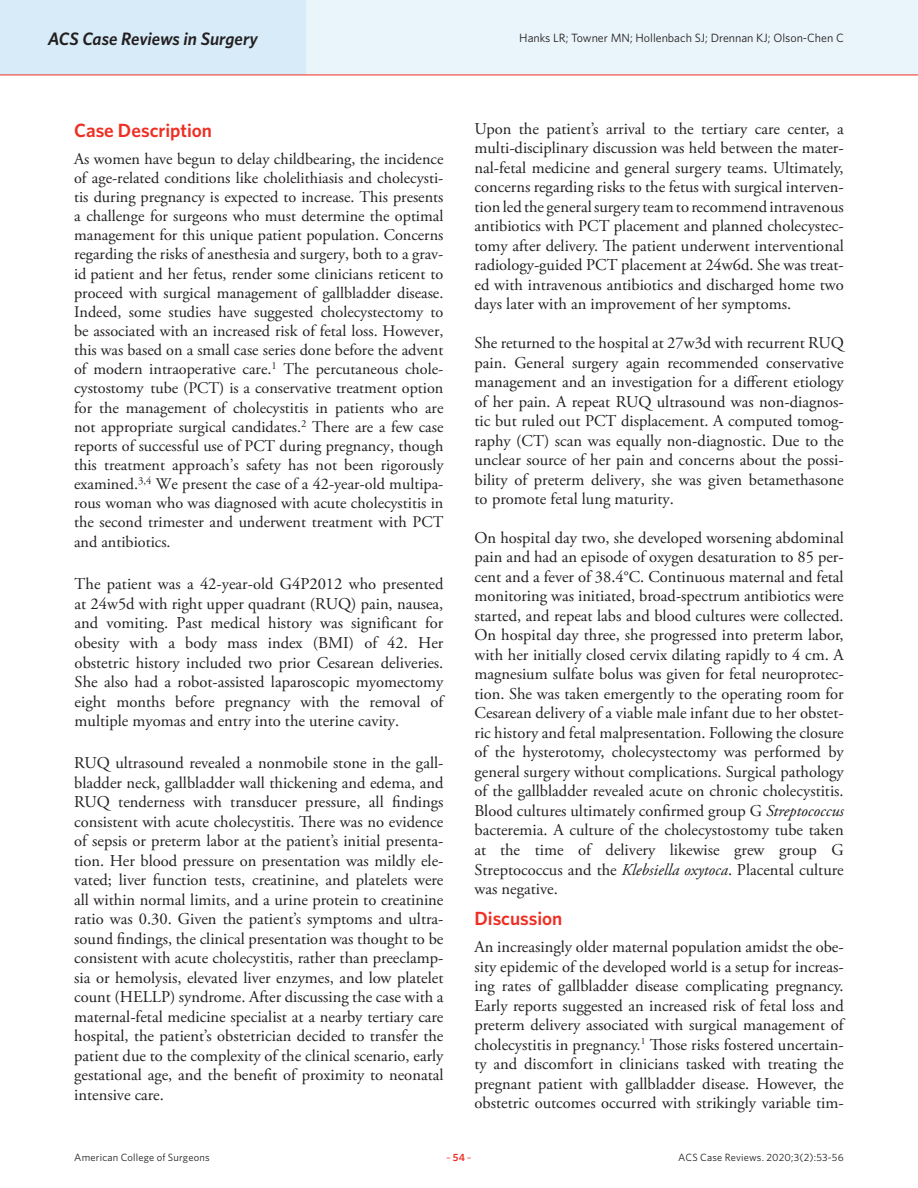
<style>
.page{position:relative;width:918px;height:1188px;background:#fff}
.page>*{position:absolute;margin:0;border:0;box-sizing:border-box;transform-origin:0 0}
.Article_Subhead{font:600 19.2px "Whitney";color:#ee2e22}
.t1{font:italic 600 18px "Whitney";letter-spacing:-.005em;color:#231f20}
.Article_Body_no_inde{font:16.5px/19.5px "Adobe Garamond Pro";color:#231f20;text-align:justify}
.Article_Body_no_inde-2{font:16.2px/19.2px "Adobe Garamond Pro";color:#231f20;text-align:justify}
.t2{font:12px "Whitney";color:#231f20}
.t3{font:10.5px "Whitney";letter-spacing:.015em;color:#231f20}
.t4{font:10.5px "Whitney";color:#ee2e22}
.s1{font-style:italic}
.s2{font-weight:600}
</style>
<div class="page">
<div style="left:0;top:0;width:918px;height:75px;background:#eaf5fb"></div>
<div style="left:0;top:0;width:306px;height:75px;background:#d7ebf8"></div>
<hr style="left:0;top:75px;width:918px;height:1px;background:#ee2e22">
<p class="t1" style="left:48px;top:26px;width:212px">ACS Case Reviews in Surgery</p>
<p class="t2" style="left:519px;top:30px;width:326px">Hanks LR; Towner MN; Hollenbach SJ; Drennan KJ; Olson-Chen C</p>
<p class="Article_Subhead" style="left:74px;top:117px;width:139px">Case Description</p>
<p class="Article_Body_no_inde-2" style="left:74px;top:150px;width:371px">As women have begun to delay childbearing, the incidence of age-related conditions like cholelithiasis and cholecysti&shy;tis during pregnancy is expected to increase. This presents a challenge for surgeons who must determine the optimal management for this unique patient population. Concerns regarding the risks of anesthesia and surgery, both to a grav&shy;id patient and her fetus, render some clinicians reticent to proceed with surgical management of gallbladder disease.<br>Indeed, some studies have suggested cholecystectomy to be associated with an increased risk of fetal loss. However, this was based on a small case series done before the advent of modern intraoperative care.<sup>1</sup> The percutaneous chole&shy;cystostomy tube (PCT) is a conservative treatment option for the management of cholecystitis in patients who are not appropriate surgical candidates.<sup>2</sup> There are a few case reports of successful use of PCT during pregnancy, though this treatment approach’s safety has not been rigorously examined.<sup>3,4</sup> We present the case of a 42-year-old multipa&shy;rous woman who was diagnosed with acute cholecystitis in the second trimester and underwent treatment with PCT and antibiotics.</p>
<p class="Article_Body_no_inde" style="left:75px;top:575px;width:370px">The patient was a 42-year-old G4P2012 who presented at 24w5d with right upper quadrant (RUQ) pain, nausea, and vomiting. Past medical history was significant for obesity with a body mass index (BMI) of 42. Her obstetric history included two prior Cesarean deliveries.<br>She also had a robot-assisted laparoscopic myomectomy eight months before pregnancy with the removal of multiple myomas and entry into the uterine cavity.</p>
<p class="Article_Body_no_inde" style="left:74px;top:754px;width:371px">RUQ ultrasound revealed a nonmobile stone in the gall&shy;bladder neck, gallbladder wall thickening and edema, and RUQ tenderness with transducer pressure, all findings consistent with acute cholecystitis. There was no evidence of sepsis or preterm labor at the patient’s initial presenta&shy;tion. Her blood pressure on presentation was mildly ele&shy;vated; liver function tests, creatinine, and platelets were all within normal limits, and a urine protein to creatinine ratio was 0.30. Given the patient’s symptoms and ultra&shy;sound findings, the clinical presentation was thought to be consistent with acute cholecystitis, rather than preeclamp&shy;sia or hemolysis, elevated liver enzymes, and low platelet count (HELLP) syndrome. After discussing the case with a maternal-fetal medicine specialist at a nearby tertiary care hospital, the patient’s obstetrician decided to transfer the patient due to the complexity of the clinical scenario, early gestational age, and the benefit of proximity to neonatal intensive care.</p>
<p class="Article_Body_no_inde" style="left:475px;top:119px;width:371px">Upon the patient’s arrival to the tertiary care center, a multi-disciplinary discussion was held between the mater&shy;nal-fetal medicine and general surgery teams. Ultimately, concerns regarding risks to the fetus with surgical interven&shy;tion led the general surgery team to recommend intravenous antibiotics with PCT placement and planned cholecystec&shy;tomy after delivery. The patient underwent interventional radiology-guided PCT placement at 24w6d. She was treat&shy;ed with intravenous antibiotics and discharged home two days later with an improvement of her symptoms.</p>
<p class="Article_Body_no_inde" style="left:475px;top:334px;width:371px">She returned to the hospital at 27w3d with recurrent RUQ pain. General surgery again recommended conservative management and an investigation for a different etiology of her pain. A repeat RUQ ultrasound was non-diagnos&shy;tic but ruled out PCT displacement. A computed tomog&shy;raphy (CT) scan was equally non-diagnostic. Due to the unclear source of her pain and concerns about the possi&shy;bility of preterm delivery, she was given betamethasone to promote fetal lung maturity.</p>
<p class="Article_Body_no_inde" style="left:475px;top:529px;width:371px">On hospital day two, she developed worsening abdominal pain and had an episode of oxygen desaturation to 85 per&shy;cent and a fever of 38.4°C. Continuous maternal and fetal monitoring was initiated, broad-spectrum antibiotics were started, and repeat labs and blood cultures were collected.<br>On hospital day three, she progressed into preterm labor, with her initially closed cervix dilating rapidly to 4 cm. A magnesium sulfate bolus was given for fetal neuroprotec&shy;tion. She was taken emergently to the operating room for Cesarean delivery of a viable male infant due to her obstet&shy;ric history and fetal malpresentation. Following the closure of the hysterotomy, cholecystectomy was performed by general surgery without complications. Surgical pathology of the gallbladder revealed acute on chronic cholecystitis.<br>Blood cultures ultimately confirmed group G <span class="s1">Streptococcus </span>bacteremia. A culture of the cholecystostomy tube taken at the time of delivery likewise grew group G Streptococcus and the <span class="s1">Klebsiella oxytoca</span>. Placental culture was negative.</p>
<p class="Article_Subhead" style="left:475px;top:906px;width:89px">Discussion</p>
<p class="Article_Body_no_inde" style="left:475px;top:938px;width:371px">An increasingly older maternal population amidst the obe&shy;sity epidemic of the developed world is a setup for increas&shy;ing rates of gallbladder disease complicating pregnancy.<br>Early reports suggested an increased risk of fetal loss and preterm delivery associated with surgical management of cholecystitis in pregnancy.<sup>1</sup> Those risks fostered uncertain&shy;ty and discomfort in clinicians tasked with treating the pregnant patient with gallbladder disease. However, the obstetric outcomes occurred with strikingly variable tim-</p>
<p class="t3" style="left:74px;top:1150px;width:137px">American College of Surgeons</p>
<p class="t4" style="left:446px;top:1150px;width:27px">–<span class="s2">54</span>–</p>
<p class="t3" style="left:678px;top:1150px;width:167px">ACS Case Reviews. 2020;3(2):53-56</p>
</div>
